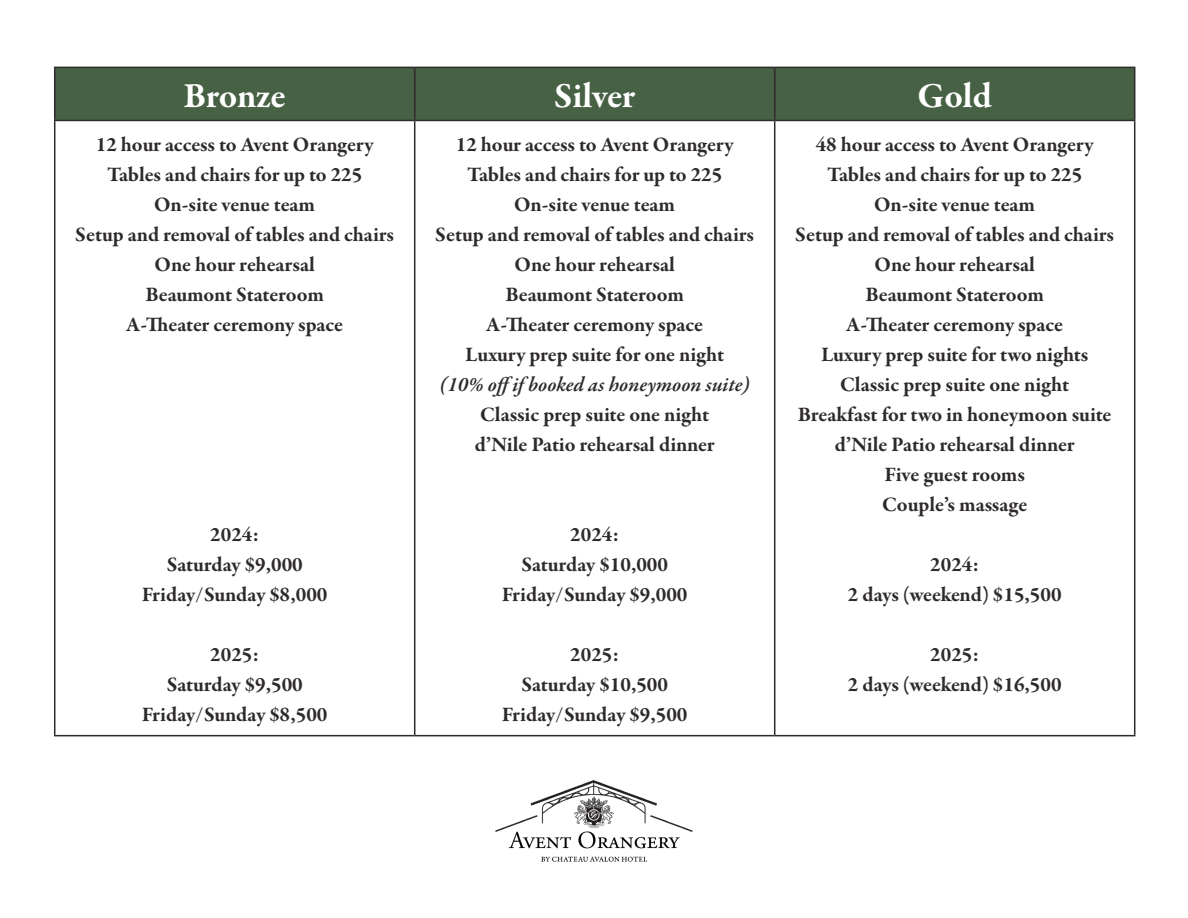
<style>
.page{position:relative;width:1188px;height:918px;background:#fff}
.page>*{position:absolute;margin:0;border:0;box-sizing:border-box;transform-origin:0 0}
.t1{font:700 36px "Garamond Premr Pro";letter-spacing:-.005em;color:#fff}
.t2{font:700 21px/30px "Garamond Premr Pro";letter-spacing:-.005em;color:#231f20;text-align:center}
.t3{font:italic 600 21px "Garamond Premr Pro";letter-spacing:-.005em;color:#231f20}
</style>
<div class="page">
<div style="left:55px;top:68px;width:1079px;height:52px;background:#476144"></div>
<hr style="left:54px;top:67px;width:361px;height:1px;background:#231f20">
<hr style="left:54px;top:68px;width:1px;height:52px;background:#231f20">
<hr style="left:415px;top:67px;width:360px;height:1px;background:#231f20">
<hr style="left:414px;top:68px;width:1px;height:52px;background:#231f20">
<hr style="left:775px;top:67px;width:360px;height:1px;background:#231f20">
<hr style="left:774px;top:68px;width:1px;height:52px;background:#231f20">
<hr style="left:1134px;top:68px;width:1px;height:52px;background:#231f20">
<hr style="left:54px;top:120px;width:361px;height:1px;background:#231f20">
<hr style="left:54px;top:121px;width:1px;height:614px;background:#231f20">
<hr style="left:415px;top:120px;width:360px;height:1px;background:#231f20">
<hr style="left:414px;top:121px;width:1px;height:614px;background:#231f20">
<hr style="left:775px;top:120px;width:360px;height:1px;background:#231f20">
<hr style="left:774px;top:121px;width:1px;height:614px;background:#231f20">
<hr style="left:1134px;top:121px;width:1px;height:614px;background:#231f20">
<hr style="left:54px;top:735px;width:361px;height:1px;background:#231f20">
<hr style="left:415px;top:735px;width:360px;height:1px;background:#231f20">
<hr style="left:775px;top:735px;width:360px;height:1px;background:#231f20">
<img style="left:496px;top:781px;width:196px;height:81px">
<h1 class="t1" style="left:183px;top:74px;width:104px">Bronze</h1>
<h1 class="t1" style="left:554px;top:74px;width:82px">Silver</h1>
<h1 class="t1" style="left:917px;top:74px;width:76px">Gold</h1>
<p class="t2" style="left:75px;top:129px;width:320px">12 hour access to Avent Orangery<br>Tables and chairs for up to 225<br>On-site venue team<br>Setup and removal of tables and chairs<br>One hour rehearsal<br>Beaumont Stateroom<br>A-Theater ceremony space</p>
<p class="t2" style="left:435px;top:129px;width:320px">12 hour access to Avent Orangery<br>Tables and chairs for up to 225<br>On-site venue team<br>Setup and removal of tables and chairs<br>One hour rehearsal<br>Beaumont Stateroom<br>A-Theater ceremony space<br>Luxury prep suite for one night</p>
<p class="t3" style="left:440px;top:371px;width:312px">(10% offif booked as honeymoon suite)</p>
<p class="t2" style="left:475px;top:399px;width:241px;text-align:left">Classic prep suite one night d’Nile Patio rehearsal dinner</p>
<p class="t2" style="left:795px;top:129px;width:320px">48 hour access to Avent Orangery<br>Tables and chairs for up to 225<br>On-site venue team<br>Setup and removal of tables and chairs<br>One hour rehearsal<br>Beaumont Stateroom<br>A-Theater ceremony space<br>Luxury prep suite for two nights<br>Classic prep suite one night<br>Breakfast for two in honeymoon suite d’Nile Patio rehearsal dinner<br>Five guest rooms<br>Couple’s massage</p>
<p class="t2" style="left:848px;top:549px;width:215px">2024:<br>2 days (weekend) $15,500</p>
<p class="t2" style="left:142px;top:519px;width:187px">2024:<br>Saturday $9,000<br>Friday/Sunday $8,000</p>
<p class="t2" style="left:502px;top:519px;width:187px">2024:<br>Saturday $10,000<br>Friday/Sunday $9,000</p>
<p class="t2" style="left:142px;top:639px;width:187px">2025:<br>Saturday $9,500<br>Friday/Sunday $8,500</p>
<p class="t2" style="left:502px;top:639px;width:187px">2025:<br>Saturday $10,500<br>Friday/Sunday $9,500</p>
<p class="t2" style="left:848px;top:639px;width:215px">2025:<br>2 days (weekend) $16,500</p>
</div>
